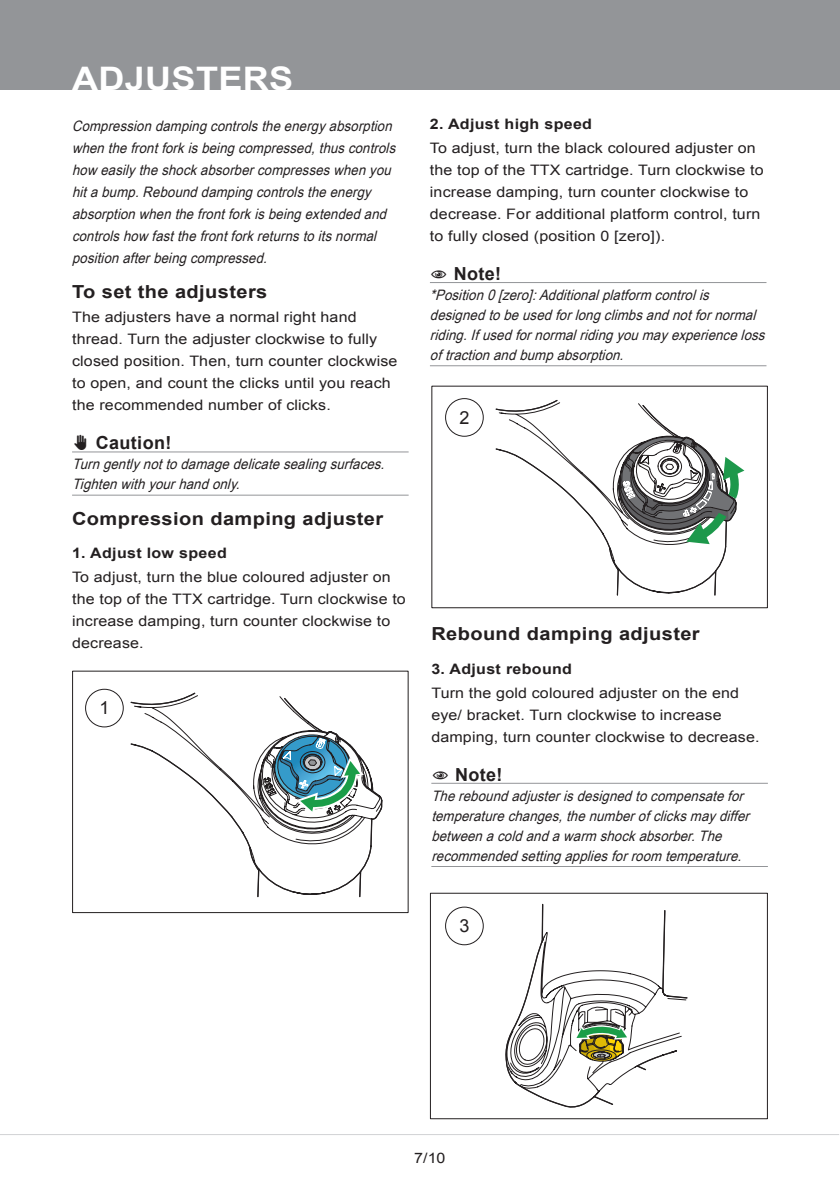
<style>
.page{position:relative;width:840px;height:1191px;background:#fff}
.page>*{position:absolute;margin:0;border:0;box-sizing:border-box;transform-origin:0 0}
._3_Header_Page_heade{font:700 32.4px "Arial";letter-spacing:.01em;color:#fff;scale:1.11 1}
._7_Body_type_Header{font:700 18px "Arial";letter-spacing:.02em;color:#231f20;scale:1.11 1}
._7_Body_type_Header-2{font:700 18px "Arial";letter-spacing:.02em;color:#231f20}
._10_Figure_no{font:18px "Arial";color:#231f20}
._6_Body_type{font:14.4px/22px "Arial";letter-spacing:.01em;color:#231f20;scale:1.11 1}
._9_Body_Type_Italic{font:italic 14.4px/20px "Arial Narrow";color:#231f20;scale:1.11 1}
._8_Body_Type_Italic{font:italic 14.4px/22px "Arial Narrow";color:#231f20;scale:1.11 1}
._7_Body_type_StepNo{font:700 14.4px "Arial";letter-spacing:.02em;color:#231f20;scale:1.11 1}
</style>
<div class="page">
<div style="left:0;top:0;width:839px;height:90px;background:#939598"></div>
<hr style="left:0;top:1134px;width:838px;height:1px;background:#d1d2d4">
<hr style="left:72px;top:451px;width:336px;height:1px;background:#939598">
<hr style="left:72px;top:495px;width:336px;height:1px;background:#939598">
<hr style="left:429px;top:282px;width:337px;height:1px;background:#939598">
<hr style="left:429px;top:365px;width:337px;height:1px;background:#939598">
<div style="left:72px;top:670px;width:336px;height:243px;border:1px solid #231f20"></div>
<div style="left:431px;top:386px;width:336px;height:222px;border:1px solid #231f20"></div>
<div style="left:429px;top:892px;width:338px;height:227px;border:1px solid #231f20"></div>
<div style="left:85px;top:689px;width:39px;height:38px;border:1px solid #231f20;border-radius:50%"></div>
<div style="left:445px;top:398px;width:38px;height:39px;border:1px solid #231f20;border-radius:50%"></div>
<div style="left:445px;top:906px;width:38px;height:39px;border:1px solid #231f20;border-radius:50%"></div>
<hr style="left:431px;top:783px;width:336px;height:1px;background:#939598">
<hr style="left:431px;top:866px;width:336px;height:1px;background:#939598">
<svg style="left:505px;top:903px;width:182px;height:204px"></svg>
<svg style="left:130px;top:692px;width:252px;height:205px"></svg>
<svg style="left:263px;top:734px;width:103px;height:82px"></svg>
<svg style="left:495px;top:400px;width:232px;height:195px"></svg>
<svg style="left:617px;top:435px;width:127px;height:111px"></svg>
<p class="_3_Header_Page_heade" style="left:72px;top:57px;width:201px">ADJUSTERS</p>
<p class="_8_Body_Type_Italic" style="left:72px;top:114px;width:296px">Compressiondampingcontrolstheenergyabsorption whenthefrontforkisbeingcompressed,thuscontrols how easilytheshockabsorbercompresseswhenyou hitabump.Rebounddampingcontrolstheenergy absorptionwhenthefrontforkisbeingextendedand controlshow fastthefrontforkreturnstoitsnormal positionafterbeingcompressed.</p>
<p class="_7_Body_type_Header" style="left:72px;top:280px;width:177px">To set the adjusters</p>
<p class="_6_Body_type" style="left:72px;top:306px;width:294px">The adjusters have a normal right hand thread. Turn the adjuster clockwise to fully closed position. Then, turn counter clockwise to open, and count the clicks until you reach the recommended number of clicks.</p>
<p class="_7_Body_type_Header-2" style="left:72px;top:431px;width:28px">✋✋Caution!</p>
<p class="_9_Body_Type_Italic" style="left:72px;top:453px;width:287px">Turngentlynottodamagedelicatesealingsurfaces.<br>Tightenwithyourhandonly.</p>
<p class="_7_Body_type_Header" style="left:72px;top:506px;width:282px">Compression damping adjuster</p>
<p class="_7_Body_type_StepNo" style="left:72px;top:543px;width:141px">1. Adjust low speed</p>
<p class="_6_Body_type" style="left:72px;top:566px;width:302px">To adjust, turn the blue coloured adjuster on the top of the TTX cartridge. Turn clockwise to increase damping, turn counter clockwise to decrease.</p>
<p class="_10_Figure_no" style="left:99px;top:696px;width:12px">1</p>
<p class="_7_Body_type_StepNo" style="left:429px;top:114px;width:147px">2. Adjust high speed</p>
<p class="_6_Body_type" style="left:429px;top:137px;width:302px">To adjust, turn the black coloured adjuster on the top of the TTX cartridge. Turn clockwise to increase damping, turn counter clockwise to decrease. For additional platform control, turn to fully closed (position 0 [zero]).</p>
<p class="_7_Body_type_Header-2" style="left:467px;top:261px;width:8px">Note!</p>
<p class="_9_Body_Type_Italic" style="left:429px;top:284px;width:307px">*Position0[zero]:Additionalplatform controlis designedtobeusedforlongclimbsandnotfornormal riding.Ifusedfornormalridingyoumayexperienceloss oftractionandbumpabsorption.</p>
<p class="_10_Figure_no" style="left:459px;top:405px;width:12px">2</p>
<p class="_7_Body_type_Header" style="left:431px;top:622px;width:243px">Rebound damping adjuster</p>
<p class="_7_Body_type_StepNo" style="left:431px;top:659px;width:128px">3. Adjust rebound</p>
<p class="_6_Body_type" style="left:431px;top:681px;width:297px">Turn the gold coloured adjuster on the end eye/ bracket. Turn clockwise to increase damping, turn counter clockwise to decrease.</p>
<p class="_7_Body_type_Header-2" style="left:468px;top:762px;width:8px">Note!</p>
<p class="_9_Body_Type_Italic" style="left:431px;top:785px;width:292px">Thereboundadjusterisdesignedtocompensatefor temperaturechanges,thenumberofclicksmaydiffer betweenacoldandawarm shockabsorber.The recommendedsettingappliesforroom temperature.</p>
<p class="_10_Figure_no" style="left:459px;top:914px;width:12px">3</p>
<p class="_6_Body_type" style="left:414px;top:1147px;width:30px">7/10</p>
</div>
